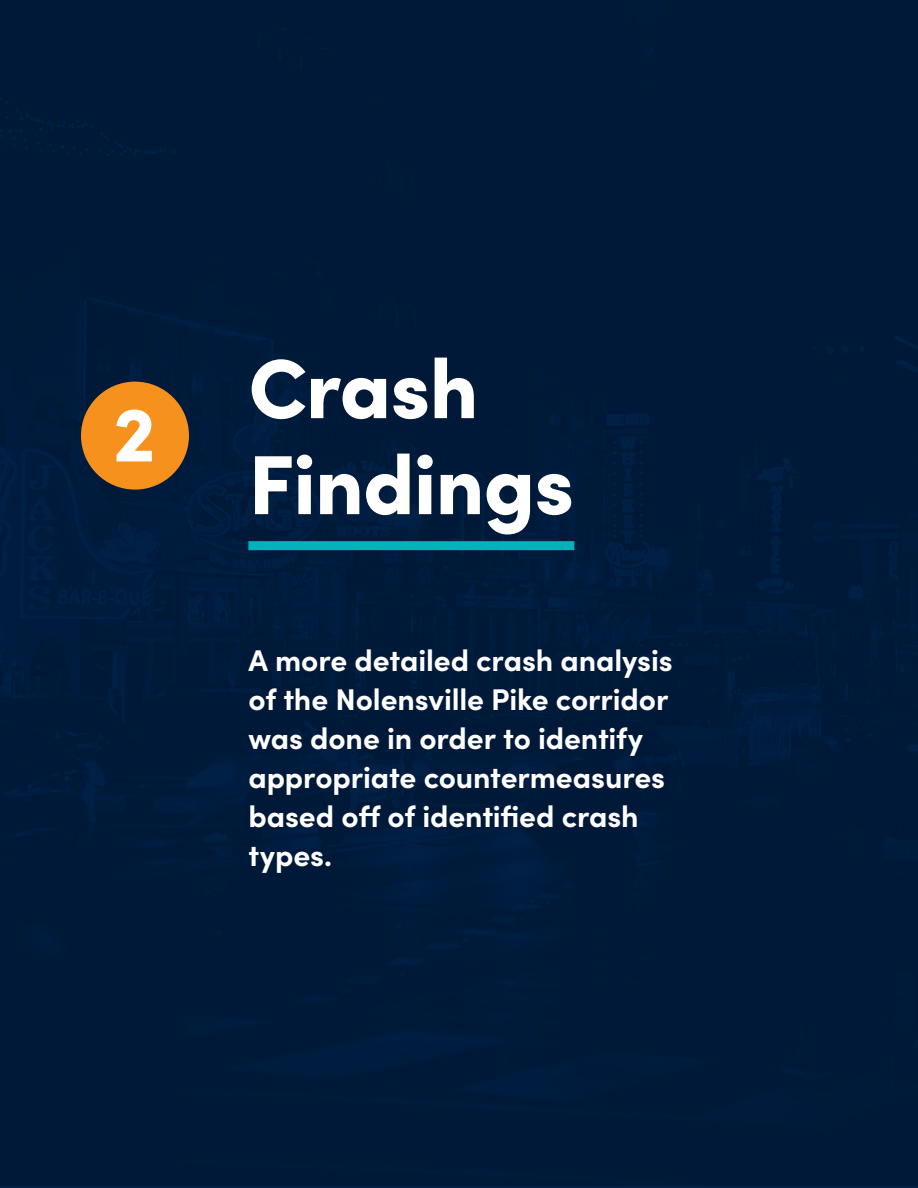
<style>
.page{position:relative;width:918px;height:1188px;background:#fff}
.page>*{position:absolute;margin:0;border:0;box-sizing:border-box;transform-origin:0 0}
.Section_Dividers{font:900 84px/96px "Sofia Pro";letter-spacing:-.015em;color:#fff}
.Section_Divider_Numb{font:900 78px "Sofia Pro";color:#fff}
.t1{font:700 30px/39px "Sofia Pro";letter-spacing:-.005em;color:#fff}
</style>
<div class="page">
<div style="left:0;top:0;width:918px;height:1186px;background:#001938"></div>
<div style="left:248px;top:541px;width:326px;height:9px;background:#00b2b9"></div>
<div style="left:81px;top:382px;width:108px;height:108px;background:#f6911e;border-radius:50%"></div>
<p class="Section_Divider_Numb" style="left:113px;top:373px;width:44px">2</p>
<p class="Section_Dividers" style="left:248px;top:333px;width:327px">Crash<br>Findings</p>
<h2 class="t1" style="left:248px;top:638px;width:426px">A more detailed crash analysis of the Nolensville Pike corridor was done in order to identify appropriate countermeasures based off of identified crash types.</h2>
</div>
